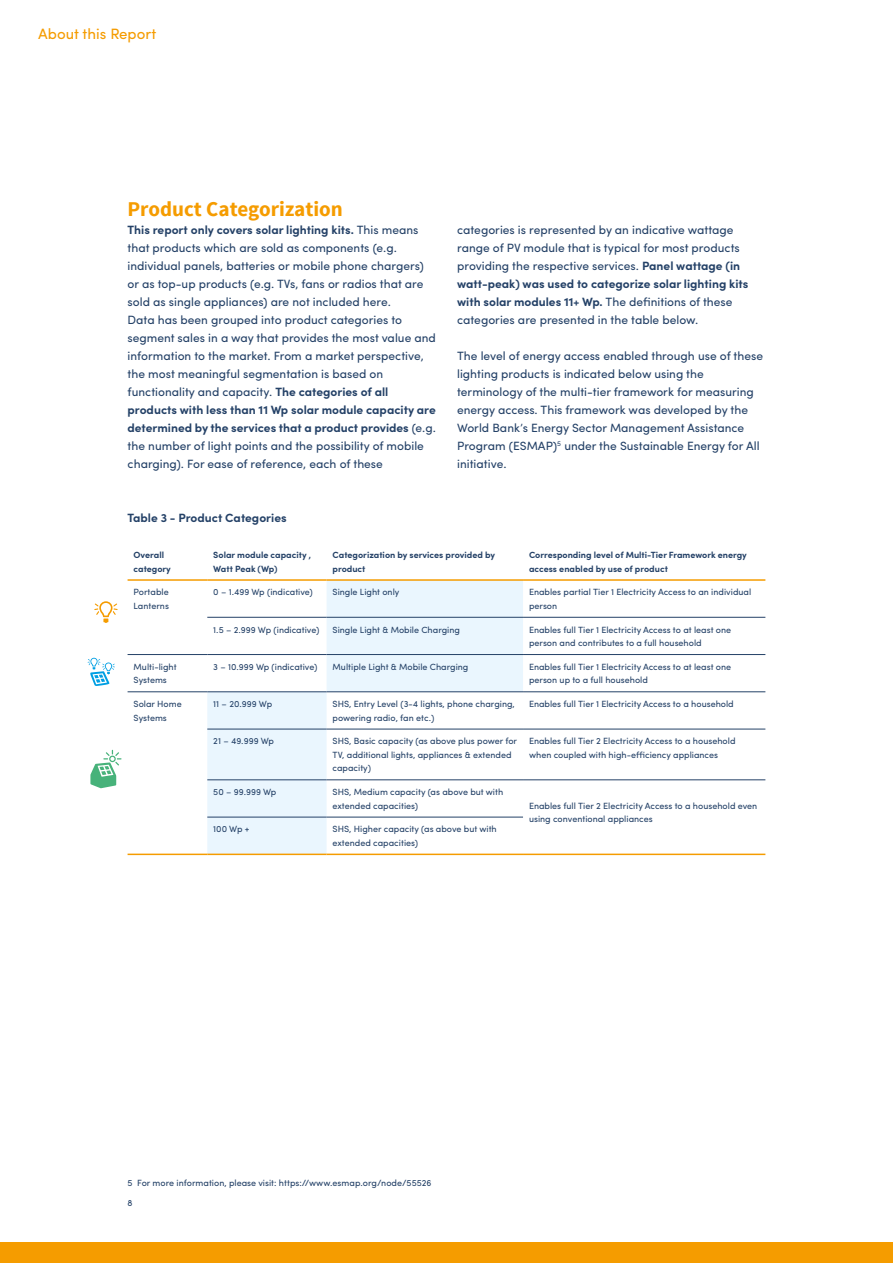
<style>
.page{position:relative;width:893px;height:1263px;background:#fff}
.page>*{position:absolute;margin:0;border:0;box-sizing:border-box;transform-origin:0 0}
.t1{font:700 21px "Source Sans Pro";color:#f59c00}
.t2{font:15px "Sofia Pro";color:#f59c00}
.t3{font:12px/18px "Sofia Pro";color:#244167}
.t4{font:700 12px "Sofia Pro";color:#244167}
.t5{font:9px/13.5px "Sofia Pro";color:#244167}
.t6{font:700 9px/13.5px "Sofia Pro";color:#244167}
.s1{font-weight:700}
</style>
<div class="page">
<div style="left:0;top:1242px;width:893px;height:21px;background:#f59c00"></div>
<svg style="left:207px;top:581px;width:316px;height:273px"></svg>
<hr style="left:207px;top:617px;width:120px;height:1px;background:#244167">
<hr style="left:327px;top:617px;width:196px;height:1px;background:#244167">
<hr style="left:523px;top:617px;width:242px;height:1px;background:#244167">
<hr style="left:128px;top:654px;width:79px;height:1px;background:#244167">
<hr style="left:207px;top:654px;width:120px;height:1px;background:#244167">
<hr style="left:327px;top:654px;width:196px;height:1px;background:#244167">
<hr style="left:523px;top:654px;width:242px;height:1px;background:#244167">
<hr style="left:128px;top:691px;width:79px;height:1px;background:#244167">
<hr style="left:207px;top:691px;width:120px;height:1px;background:#244167">
<hr style="left:327px;top:691px;width:196px;height:1px;background:#244167">
<hr style="left:523px;top:691px;width:242px;height:1px;background:#244167">
<hr style="left:207px;top:729px;width:120px;height:1px;background:#244167">
<hr style="left:327px;top:729px;width:196px;height:1px;background:#244167">
<hr style="left:523px;top:729px;width:242px;height:1px;background:#244167">
<hr style="left:207px;top:779px;width:120px;height:1px;background:#244167">
<hr style="left:327px;top:779px;width:196px;height:1px;background:#244167">
<hr style="left:523px;top:779px;width:242px;height:1px;background:#244167">
<hr style="left:207px;top:817px;width:120px;height:1px;background:#244167">
<hr style="left:327px;top:817px;width:196px;height:1px;background:#244167">
<hr style="left:128px;top:854px;width:79px;height:1px;background:#f59c00">
<hr style="left:523px;top:854px;width:242px;height:1px;background:#f59c00">
<hr style="left:128px;top:579px;width:79px;height:2px;background:#f59c00">
<hr style="left:207px;top:579px;width:120px;height:2px;background:#f59c00">
<hr style="left:327px;top:579px;width:196px;height:2px;background:#f59c00">
<hr style="left:523px;top:579px;width:242px;height:2px;background:#f59c00">
<hr style="left:207px;top:854px;width:120px;height:1px;background:#f59c00">
<hr style="left:327px;top:854px;width:196px;height:1px;background:#f59c00">
<svg style="left:94px;top:601px;width:24px;height:22px"></svg>
<svg style="left:90px;top:750px;width:32px;height:38px"></svg>
<svg style="left:88px;top:658px;width:27px;height:28px"></svg>
<p class="t2" style="left:38px;top:23px;width:120px">About this Report</p>
<h1 class="t1" style="left:128px;top:196px;width:217px">Product Categorization</h1>
<p class="t3" style="left:128px;top:220px;width:310px"><span class="s1">This report only covers solar lighting kits.</span> This means that products which are sold as components (e.g. individual panels, batteries or mobile phone chargers) or as top-up products (e.g. TVs, fans or radios that are sold as single appliances) are not included here.<br>Data has been grouped into product categories to segment sales in a way that provides the most value and information to the market. From a market perspective, the most meaningful segmentation is based on functionality and capacity. <span class="s1">The categories of all products with less than 11 Wp solar module capacity are determined by the services that a product provides</span> (e.g. the number of light points and the possibility of mobile charging). For ease of reference, each of these</p>
<p class="t3" style="left:457px;top:220px;width:293px">categories is represented by an indicative wattage range of PV module that is typical for most products providing the respective services. <span class="s1">Panel wattage (in watt-peak) was used to categorize solar lighting kits with solar modules 11+ Wp.</span> The definitions of these categories are presented in the table below.</p>
<p class="t3" style="left:457px;top:346px;width:307px">The level of energy access enabled through use of these lighting products is indicated below using the terminology of the multi-tier framework for measuring energy access. This framework was developed by the World Bank’s Energy Sector Management Assistance Program (ESMAP)<sup>5</sup> under the Sustainable Energy for All initiative.</p>
<p class="t4" style="left:128px;top:509px;width:161px">Table 3 - Product Categories</p>
<p class="t6" style="left:134px;top:547px;width:39px">Overall category</p>
<p class="t6" style="left:213px;top:547px;width:99px">Solar module capacity ,<br>Watt Peak (Wp)</p>
<p class="t6" style="left:333px;top:547px;width:164px">Categorization by services provided by product</p>
<p class="t6" style="left:529px;top:547px;width:219px">Corresponding level of Multi-Tier Framework energy access enabled by use of product</p>
<p class="t5" style="left:134px;top:585px;width:37px">Portable<br>Lanterns</p>
<p class="t5" style="left:213px;top:585px;width:101px">0 – 1.499 Wp (indicative)</p>
<p class="t5" style="left:333px;top:585px;width:68px">Single Light only</p>
<p class="t5" style="left:529px;top:585px;width:224px">Enables partial Tier 1 Electricity Access to an individual person</p>
<p class="t5" style="left:213px;top:622px;width:108px">1.5 – 2.999 Wp (indicative)</p>
<p class="t5" style="left:333px;top:622px;width:129px">Single Light &amp; Mobile Charging</p>
<p class="t5" style="left:529px;top:622px;width:204px">Enables full Tier 1 Electricity Access to at least one person and contributes to a full household</p>
<p class="t5" style="left:134px;top:659px;width:45px">Multi-light<br>Systems</p>
<p class="t5" style="left:213px;top:659px;width:106px">3 – 10.999 Wp (indicative)</p>
<p class="t5" style="left:333px;top:659px;width:137px">Multiple Light &amp; Mobile Charging</p>
<p class="t5" style="left:529px;top:659px;width:204px">Enables full Tier 1 Electricity Access to at least one person up to a full household</p>
<p class="t5" style="left:134px;top:696px;width:50px">Solar Home<br>Systems</p>
<p class="t5" style="left:213px;top:696px;width:60px">11 – 20.999 Wp</p>
<p class="t5" style="left:333px;top:696px;width:184px">SHS, Entry Level (3-4 lights, phone charging, powering radio, fan etc.)</p>
<p class="t5" style="left:529px;top:696px;width:206px">Enables full Tier 1 Electricity Access to a household</p>
<p class="t5" style="left:213px;top:734px;width:62px">21 – 49.999 Wp</p>
<p class="t5" style="left:333px;top:734px;width:186px">SHS, Basic capacity (as above plus power for<br>TV, additional lights, appliances &amp; extended capacity)</p>
<p class="t5" style="left:529px;top:734px;width:208px">Enables full Tier 2 Electricity Access to a household when coupled with high-efficiency appliances</p>
<p class="t5" style="left:213px;top:784px;width:65px">50 – 99.999 Wp</p>
<p class="t5" style="left:333px;top:784px;width:172px">SHS, Medium capacity (as above but with extended capacities)</p>
<p class="t5" style="left:529px;top:798px;width:230px">Enables full Tier 2 Electricity Access to a household even using conventional appliances</p>
<p class="t5" style="left:213px;top:822px;width:38px">100 Wp +</p>
<p class="t5" style="left:333px;top:822px;width:166px">SHS, Higher capacity (as above but with extended capacities)</p>
<p class="t5" style="left:128px;top:1176px;width:306px">5 For more information, please visit: https://www.esmap.org/node/55526</p>
<p class="t5" style="left:128px;top:1195px;width:7px">8</p>
</div>
